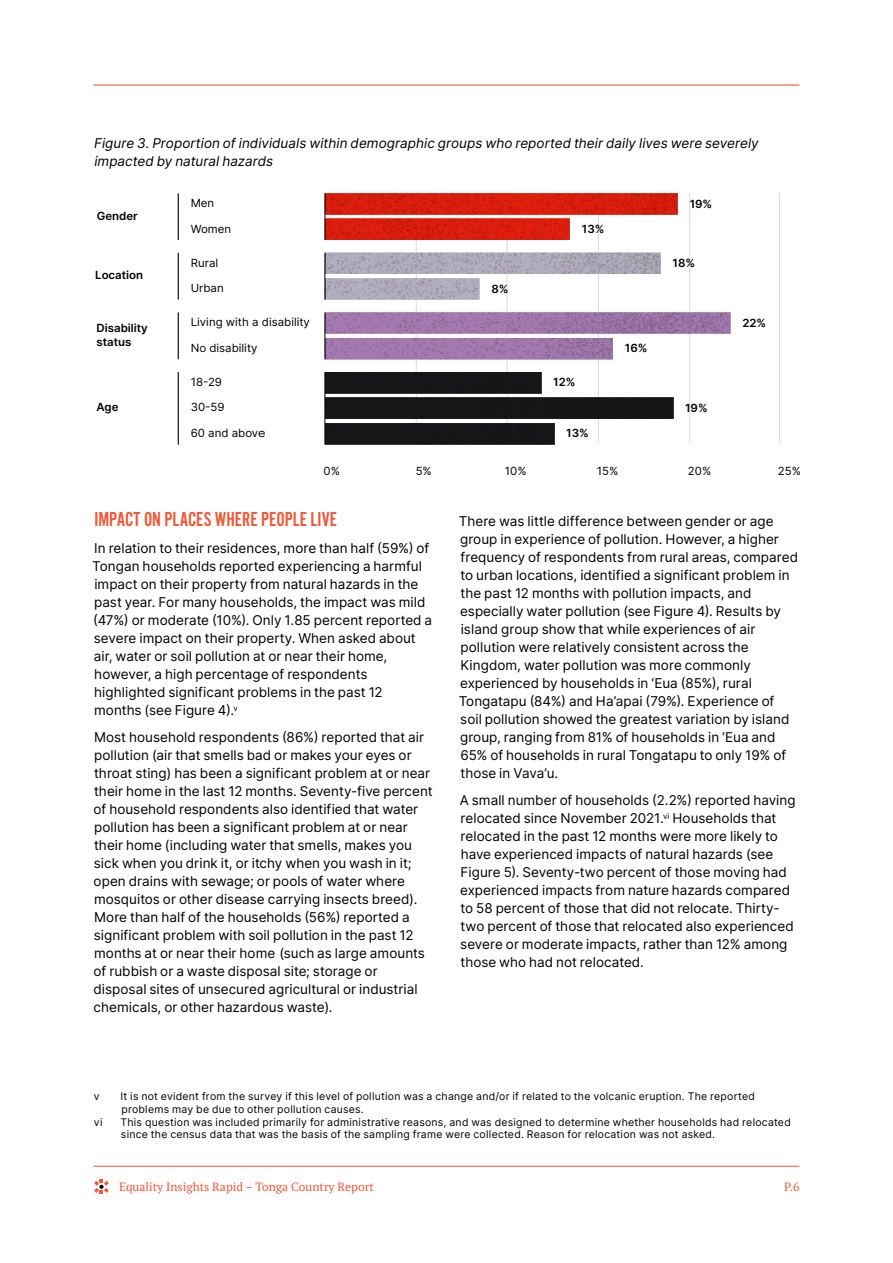
<style>
.page{position:relative;width:893px;height:1263px;background:#fff}
.page>*{position:absolute;margin:0;border:0;box-sizing:border-box;transform-origin:0 0}
.t1{font:21px "Alternate Got No 2 D";color:#f15839}
.Body{font:13.5px/18px "Inter";color:#000}
.t2{font:12px "PT Serif";color:#f15839}
.t3{font:11.25px "Inter";color:#000}
.t4{font:600 11.25px/13.5px "Inter";color:#000}
.Footnote{font:10.5px/12.6px "Inter";letter-spacing:.02em;color:#000}
</style>
<div class="page">
<svg style="left:94px;top:1179px;width:15px;height:15px"></svg>
<hr style="left:94px;top:1166px;width:705px;height:1px;background:#f15839">
<hr style="left:94px;top:84px;width:705px;height:2px;background:#f15839">
<hr style="left:779px;top:193px;width:1px;height:250px;background:#d9d9d8">
<hr style="left:178px;top:193px;width:1px;height:47px;background:#000">
<hr style="left:178px;top:253px;width:1px;height:47px;background:#000">
<hr style="left:178px;top:312px;width:1px;height:47px;background:#000">
<hr style="left:178px;top:372px;width:1px;height:73px;background:#000">
<img style="left:325px;top:193px;width:405px;height:251px">
<p class="Body" style="left:94px;top:134px;width:666px">Figure 3. Proportion of individuals within demographic groups who reported their daily lives were severely impacted by natural hazards</p>
<p class="t4" style="left:97px;top:209px;width:42px">Gender</p>
<p class="t4" style="left:95px;top:268px;width:49px">Location</p>
<p class="t4" style="left:97px;top:321px;width:53px">Disability status</p>
<p class="t4" style="left:96px;top:400px;width:24px">Age</p>
<p class="t3" style="left:191px;top:195px;width:25px">Men</p>
<p class="t4" style="left:690px;top:196px;width:24px">19%</p>
<p class="t3" style="left:191px;top:220px;width:42px">Women</p>
<p class="t4" style="left:582px;top:222px;width:24px">13%</p>
<p class="t3" style="left:191px;top:254px;width:29px">Rural</p>
<p class="t4" style="left:672px;top:256px;width:24px">18%</p>
<p class="t3" style="left:191px;top:280px;width:35px">Urban</p>
<p class="t4" style="left:491px;top:282px;width:19px">8%</p>
<p class="t3" style="left:191px;top:314px;width:121px">Living with a disability</p>
<p class="t4" style="left:742px;top:316px;width:25px">22%</p>
<p class="t3" style="left:191px;top:339px;width:68px">No disability</p>
<p class="t4" style="left:625px;top:341px;width:24px">16%</p>
<p class="t3" style="left:191px;top:373px;width:33px">18-29</p>
<p class="t4" style="left:553px;top:375px;width:24px">12%</p>
<p class="t3" style="left:191px;top:399px;width:35px">30-59</p>
<p class="t4" style="left:685px;top:401px;width:24px">19%</p>
<p class="t3" style="left:191px;top:424px;width:76px">60 and above</p>
<p class="t4" style="left:566px;top:426px;width:24px">13%</p>
<p class="t3" style="left:324px;top:463px;width:18px">0%</p>
<p class="t3" style="left:416px;top:463px;width:18px">5%</p>
<p class="t3" style="left:505px;top:463px;width:23px">10%</p>
<p class="t3" style="left:597px;top:463px;width:23px">15%</p>
<p class="t3" style="left:688px;top:463px;width:25px">20%</p>
<p class="t3" style="left:778px;top:463px;width:25px">25%</p>
<h3 class="t1" style="left:95px;top:508px;width:244px">IMPACT ON PLACES WHERE PEOPLE LIVE</h3>
<p class="Body" style="left:92px;top:539px;width:341px">In relation to their residences, more than half (59%) of Tongan households reported experiencing a harmful impact on their property from natural hazards in the past year. For many households, the impact was mild (47%) or moderate (10%). Only 1.85 percent reported a severe impact on their property. When asked about air, water or soil pollution at or near their home, however, a high percentage of respondents highlighted significant problems in the past 12<br>months (see Figure 4).<sup>v</sup></p>
<p class="Body" style="left:94px;top:728px;width:341px">Most household respondents (86%) reported that air pollution (air that smells bad or makes your eyes or throat sting) has been a significant problem at or near their home in the last 12 months. Seventy-five percent of household respondents also identified that water pollution has been a significant problem at or near their home (including water that smells, makes you sick when you drink it, or itchy when you wash in it; open drains with sewage; or pools of water where mosquitos or other disease carrying insects breed).<br>More than half of the households (56%) reported a significant problem with soil pollution in the past 12 months at or near their home (such as large amounts of rubbish or a waste disposal site; storage or disposal sites of unsecured agricultural or industrial chemicals, or other hazardous waste).</p>
<p class="Body" style="left:459px;top:512px;width:341px">There was little difference between gender or age group in experience of pollution. However, a higher frequency of respondents from rural areas, compared to urban locations, identified a significant problem in the past 12 months with pollution impacts, and especially water pollution (see Figure 4). Results by island group show that while experiences of air pollution were relatively consistent across the Kingdom, water pollution was more commonly experienced by households in ‘Eua (85%), rural Tongatapu (84%) and Ha’apai (79%). Experience of soil pollution showed the greatest variation by island group, ranging from 81% of households in ‘Eua and 65% of households in rural Tongatapu to only 19% of those in Vava’u.</p>
<p class="Body" style="left:460px;top:791px;width:337px">A small number of households (2.2%) reported having relocated since November 2021.<sup>vi</sup> Households that relocated in the past 12 months were more likely to have experienced impacts of natural hazards (see Figure 5). Seventy-two percent of those moving had experienced impacts from nature hazards compared to 58 percent of those that did not relocate. Thirty&shy;two percent of those that relocated also experienced severe or moderate impacts, rather than 12% among those who had not relocated.</p>
<p class="Footnote" style="left:94px;top:1090px;width:7px">v</p>
<p class="Footnote" style="left:121px;top:1090px;width:636px">It is not evident from the survey if this level of pollution was a change and/or if related to the volcanic eruption. The reported problems may be due to other pollution causes.</p>
<p class="Footnote" style="left:94px;top:1115px;width:10px">vi</p>
<p class="Footnote" style="left:121px;top:1115px;width:672px">This question was included primarily for administrative reasons, and was designed to determine whether households had relocated since the census data that was the basis of the sampling frame were collected. Reason for relocation was not asked.</p>
<p class="t2" style="left:119px;top:1179px;width:256px">Equality Insights Rapid – Tonga Country Report</p>
<p class="t2" style="left:784px;top:1179px;width:17px">P.6</p>
</div>
